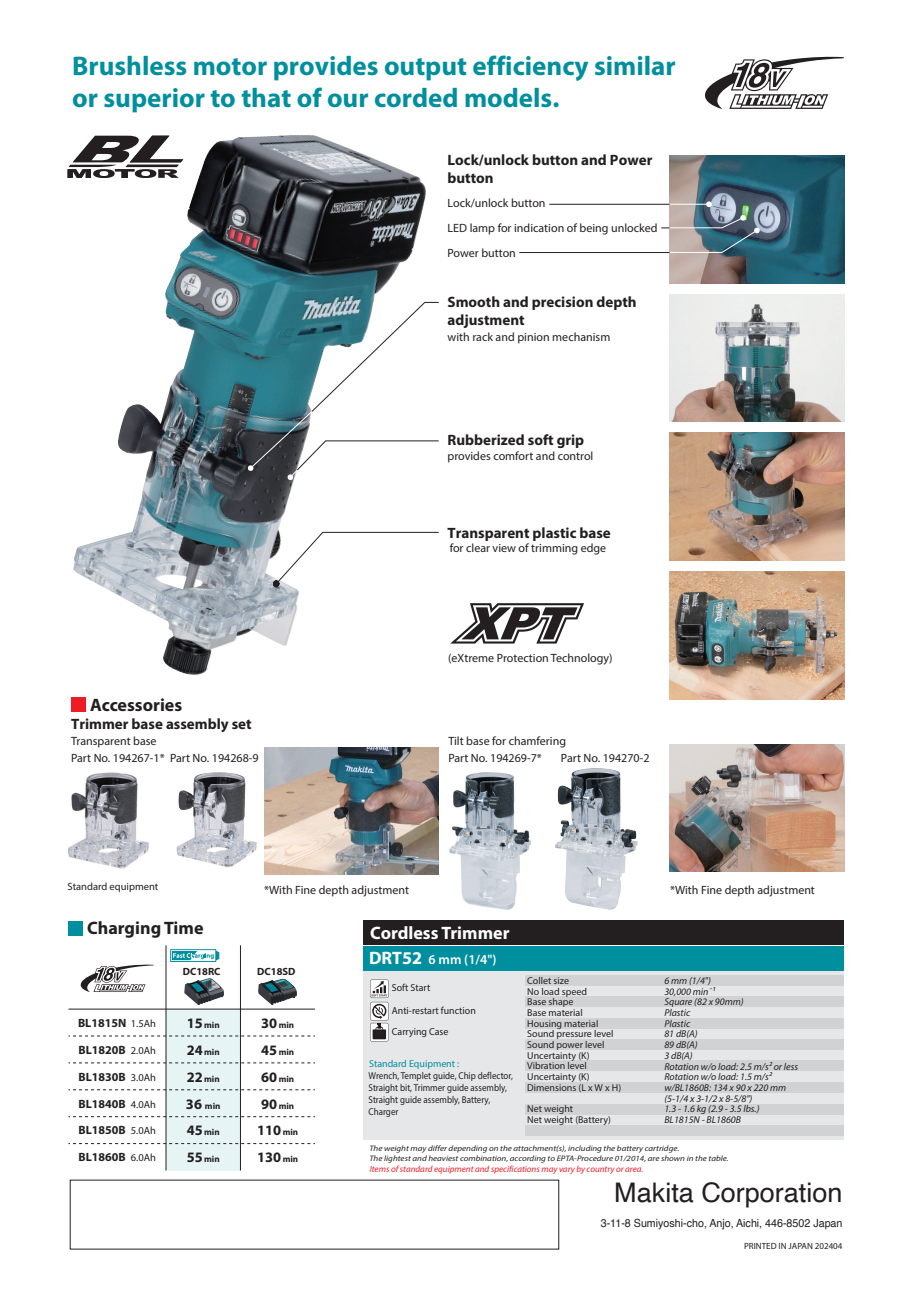
<style>
.page{position:relative;width:919px;height:1289px;background:#fff}
.page>*{position:absolute;margin:0;border:0;box-sizing:border-box;transform-origin:0 0}
.t1{font:700 27px/32.4px "Myriad Pro";color:#008f9e}
.t2{font:27px "Helvetica";color:#231f20}
.t3{font:700 18px "Myriad Pro";color:#231f20}
.t4{font:700 18px "Myriad Pro";color:#fff}
.t5{font:700 15px/18px "Myriad Pro";color:#231f20}
.t6{font:700 14.4px "Myriad Pro";color:#231f20}
.t7{font:600 13.5px "Myriad Pro";color:#fff}
.t8{font:12px/24.9px "Myriad Pro";color:#231f20}
.t9{font:700 12px "Myriad Pro";color:#231f20}
.t10{font:11.25px "Helvetica";color:#231f20;scale:.95 1}
.t11{font:10.5px "Myriad Pro";color:#231f20}
.t12{font:700 10.5px "Myriad Pro";color:#231f20}
.t13{font:10.2px "Myriad Pro";color:#231f20}
.t14{font:italic 10.05px/10.6px "Myriad Pro";color:#231f20}
.t15{font:10.05px/10.6px "Myriad Pro";color:#231f20}
.t16{font:9.9px/12px "Myriad Pro";color:#231f20;scale:.9 1}
.t17{font:9.9px "Myriad Pro";color:#008f9e}
.t18{font:italic 9px "Myriad Pro";color:#ee1d23}
.t19{font:700 9px "Myriad Pro";color:#231f20}
.t20{font:9px "Myriad Pro";color:#231f20}
.t21{font:italic 7.95px/9.4px "Myriad Pro";color:#231f20;scale:1.14 1}
.s1{font-weight:700;font-size:18px}
.s2{font-weight:400;font-size:10.5px}
.s3{font-size:14.4px}
.s4{font-size:9px}
</style>
<div class="page">
<div style="left:363px;top:970px;width:480px;height:169px;background:#e6e7e9"></div>
<div style="left:524px;top:974px;width:319px;height:11px;background:#d1d2d4"></div>
<div style="left:524px;top:996px;width:319px;height:11px;background:#d1d2d4"></div>
<div style="left:524px;top:1017px;width:319px;height:11px;background:#d1d2d4"></div>
<div style="left:524px;top:1039px;width:319px;height:10px;background:#d1d2d4"></div>
<div style="left:524px;top:1060px;width:319px;height:11px;background:#d1d2d4"></div>
<div style="left:524px;top:1082px;width:319px;height:11px;background:#d1d2d4"></div>
<div style="left:524px;top:1103px;width:319px;height:11px;background:#d1d2d4"></div>
<div style="left:524px;top:1125px;width:319px;height:11px;background:#d1d2d4"></div>
<div style="left:363px;top:920px;width:480px;height:25px;background:#231f20"></div>
<div style="left:363px;top:946px;width:480px;height:24px;background:#008f9e"></div>
<div style="left:166px;top:1009px;width:74px;height:161px;background:#e6f4f5"></div>
<svg style="left:80px;top:964px;width:74px;height:28px"></svg>
<img style="left:184px;top:978px;width:25px;height:12px">
<img style="left:258px;top:979px;width:24px;height:15px">
<hr style="left:68px;top:1008px;width:247px;height:1px;background:#231f20">
<svg style="left:68px;top:1035px;width:247px;height:1px"></svg>
<svg style="left:68px;top:1062px;width:247px;height:1px"></svg>
<svg style="left:68px;top:1089px;width:247px;height:1px"></svg>
<svg style="left:68px;top:1116px;width:247px;height:1px"></svg>
<svg style="left:68px;top:1143px;width:247px;height:1px"></svg>
<hr style="left:166px;top:945px;width:1px;height:225px;background:#231f20">
<hr style="left:240px;top:945px;width:1px;height:225px;background:#231f20">
<div style="left:68px;top:921px;width:15px;height:14px;background:#008f9e"></div>
<svg style="left:170px;top:949px;width:49px;height:12px"></svg>
<img style="left:73px;top:135px;width:354px;height:540px">
<svg style="left:705px;top:56px;width:138px;height:53px"></svg>
<svg style="left:370px;top:979px;width:18px;height:62px"></svg>
<img style="left:449px;top:772px;width:82px;height:138px">
<img style="left:555px;top:768px;width:82px;height:142px">
<img style="left:68px;top:772px;width:81px;height:97px">
<img style="left:176px;top:772px;width:81px;height:95px">
<div style="left:71px;top:697px;width:15px;height:15px;background:#ee1d23"></div>
<div style="left:56px;top:129px;width:139px;height:55px;background:#fff"></div>
<svg style="left:68px;top:136px;width:115px;height:42px"></svg>
<svg style="left:451px;top:603px;width:133px;height:40px"></svg>
<img style="left:669px;top:155px;width:175px;height:128px">
<img style="left:669px;top:294px;width:175px;height:128px">
<img style="left:669px;top:571px;width:175px;height:128px">
<hr style="left:649px;top:204px;width:60px;height:1px;background:#fff">
<svg style="left:706px;top:201px;width:5px;height:6px"></svg>
<hr style="left:549px;top:204px;width:120px;height:1px;background:#231f20">
<svg style="left:661px;top:214px;width:99px;height:39px"></svg>
<hr style="left:519px;top:252px;width:150px;height:1px;background:#231f20">
<svg style="left:273px;top:531px;width:166px;height:56px"></svg>
<img style="left:669px;top:433px;width:175px;height:127px">
<svg style="left:247px;top:302px;width:192px;height:178px"></svg>
<img style="left:669px;top:744px;width:175px;height:127px">
<img style="left:264px;top:747px;width:174px;height:127px">
<h1 class="t1" style="left:72px;top:48px;width:605px">Brushless motor provides output efficiency similar or superior to that of our corded models.</h1>
<p class="t5" style="left:447px;top:151px;width:206px">Lock/unlock button and Power button</p>
<p class="t8" style="left:447px;top:190px;width:211px">Lock/unlock button<br>LED lamp for indication of being unlocked<br>Power button</p>
<p class="t5" style="left:447px;top:292px;width:190px">Smooth and precision depth adjustment</p>
<p class="t8" style="left:447px;top:325px;width:164px">with rack and pinion mechanism</p>
<p class="t5" style="left:447px;top:431px;width:138px">Rubberized soft grip</p>
<p class="t8" style="left:447px;top:443px;width:147px">provides comfort and control</p>
<p class="t5" style="left:447px;top:524px;width:165px">Transparent plastic base</p>
<p class="t8" style="left:449px;top:535px;width:158px">for clear view of trimming edge</p>
<h2 class="t3" style="left:90px;top:693px;width:93px">Accessories</h2>
<p class="t8" style="left:71px;top:728px;width:87px">Transparent base</p>
<p class="t5" style="left:71px;top:714px;width:182px">Trimmer base assembly set</p>
<p class="t8" style="left:71px;top:745px;width:189px">Part No. 194267-1* Part No. 194268-9</p>
<p class="t8" style="left:448px;top:645px;width:166px">(eXtreme Protection Technology)</p>
<p class="t8" style="left:448px;top:728px;width:119px">Tilt base for chamfering</p>
<p class="t8" style="left:448px;top:745px;width:95px">Part No. 194269-7*</p>
<p class="t8" style="left:561px;top:745px;width:90px">Part No. 194270-2</p>
<p class="t11" style="left:68px;top:880px;width:92px">Standard equipment</p>
<h2 class="t3" style="left:87px;top:916px;width:118px">Charging Time</h2>
<p class="t8" style="left:264px;top:877px;width:146px">*With Fine depth adjustment</p>
<p class="t8" style="left:670px;top:877px;width:146px">*With Fine depth adjustment</p>
<h2 class="t4" style="left:370px;top:921px;width:141px">Cordless Trimmer</h2>
<p class="t7" style="left:369px;top:950px;width:129px"><span class="s1">DRT52</span> 6 mm (1/4")</p>
<p class="t9" style="left:78px;top:1014px;width:80px">BL1815N <span class="s2">1.5Ah</span></p>
<p class="t9" style="left:79px;top:1041px;width:79px">BL1820B <span class="s2">2.0Ah</span></p>
<p class="t9" style="left:79px;top:1068px;width:79px">BL1830B <span class="s2">3.0Ah</span></p>
<p class="t9" style="left:79px;top:1095px;width:79px">BL1840B <span class="s2">4.0Ah</span></p>
<p class="t9" style="left:79px;top:1122px;width:79px">BL1850B <span class="s2">5.0Ah</span></p>
<p class="t9" style="left:79px;top:1149px;width:79px">BL1860B <span class="s2">6.0Ah</span></p>
<p class="t12" style="left:183px;top:964px;width:39px">DC18RC</p>
<p class="t19" style="left:187px;top:1018px;width:35px"><span class="s3">15</span> min</p>
<p class="t19" style="left:187px;top:1045px;width:35px"><span class="s3">24</span> min</p>
<p class="t19" style="left:187px;top:1072px;width:35px"><span class="s3">22</span> min</p>
<p class="t19" style="left:186px;top:1099px;width:36px"><span class="s3">36</span> min</p>
<p class="t19" style="left:187px;top:1126px;width:35px"><span class="s3">45</span> min</p>
<p class="t19" style="left:187px;top:1153px;width:35px"><span class="s3">55</span> min</p>
<p class="t12" style="left:257px;top:964px;width:40px">DC18SD</p>
<p class="t19" style="left:261px;top:1018px;width:35px"><span class="s3">30</span> min</p>
<p class="t19" style="left:261px;top:1045px;width:35px"><span class="s3">45</span> min</p>
<p class="t19" style="left:261px;top:1072px;width:35px"><span class="s3">60</span> min</p>
<p class="t19" style="left:261px;top:1099px;width:35px"><span class="s3">90</span> min</p>
<p class="t6" style="left:257px;top:1120px;width:43px">110 <span class="s4">min</span></p>
<p class="t6" style="left:257px;top:1148px;width:43px">130 <span class="s4">min</span></p>
<p class="t13" style="left:392px;top:981px;width:40px">Soft Start</p>
<p class="t13" style="left:392px;top:1025px;width:58px">Carrying Case</p>
<p class="t13" style="left:392px;top:1004px;width:85px">Anti-restart function</p>
<p class="t17" style="left:369px;top:1057px;width:92px">Standard Equipment :</p>
<p class="t16" style="left:368px;top:1069px;width:162px">Wrench, Templet guide, Chip deflector,<br>Straight bit, Trimmer guide assembly,<br>Straight guide assembly, Battery,<br>Charger</p>
<p class="t15" style="left:527px;top:975px;width:95px">Collet size<br>No load speed<br>Base shape<br>Base material<br>Housing material<br>Sound pressure level<br>Sound power level<br>Uncertainty (K)<br>Vibration level<br>Uncertainty (K)<br>Dimensions (L x W x H)</p>
<p class="t15" style="left:527px;top:1103px;width:85px">Net weight<br>Net weight (Battery)</p>
<p class="t14" style="left:664px;top:975px;width:135px">6 mm (1/4")<br>30,000 minˉ¹<br>Square (82 x 90mm)<br>Plastic<br>Plastic<br>81 dB(A)<br>89 dB(A)<br>3 dB(A)<br>Rotation w/o load: 2.5 m/s² or less<br>Rotation w/o load: 1.5 m/s² w/BL1860B: 134 x 90 x 220 mm (5-1/4 x 3-1/2 x 8-5/8")<br>1.3 - 1.6 kg (2.9 - 3.5 lbs.)<br>BL1815N - BL1860B</p>
<p class="t21" style="left:369px;top:1143px;width:317px">The weight may differ depending on the attachment(s), including the battery cartridge.<br>The lightest and heaviest combination, according to EPTA-Procedure 01/2014, are shown in the table.</p>
<p class="t18" style="left:369px;top:1163px;width:275px">Items of standard equipment and specifications may vary by country or area.</p>
<h1 class="t2" style="left:614px;top:1171px;width:230px">Makita Corporation</h1>
<p class="t10" style="left:600px;top:1214px;width:256px">3-11-8 Sumiyoshi-cho, Anjo, Aichi, 446-8502 Japan</p>
<p class="t20" style="left:744px;top:1239px;width:100px">PRINTED IN JAPAN 202404</p>
</div>
